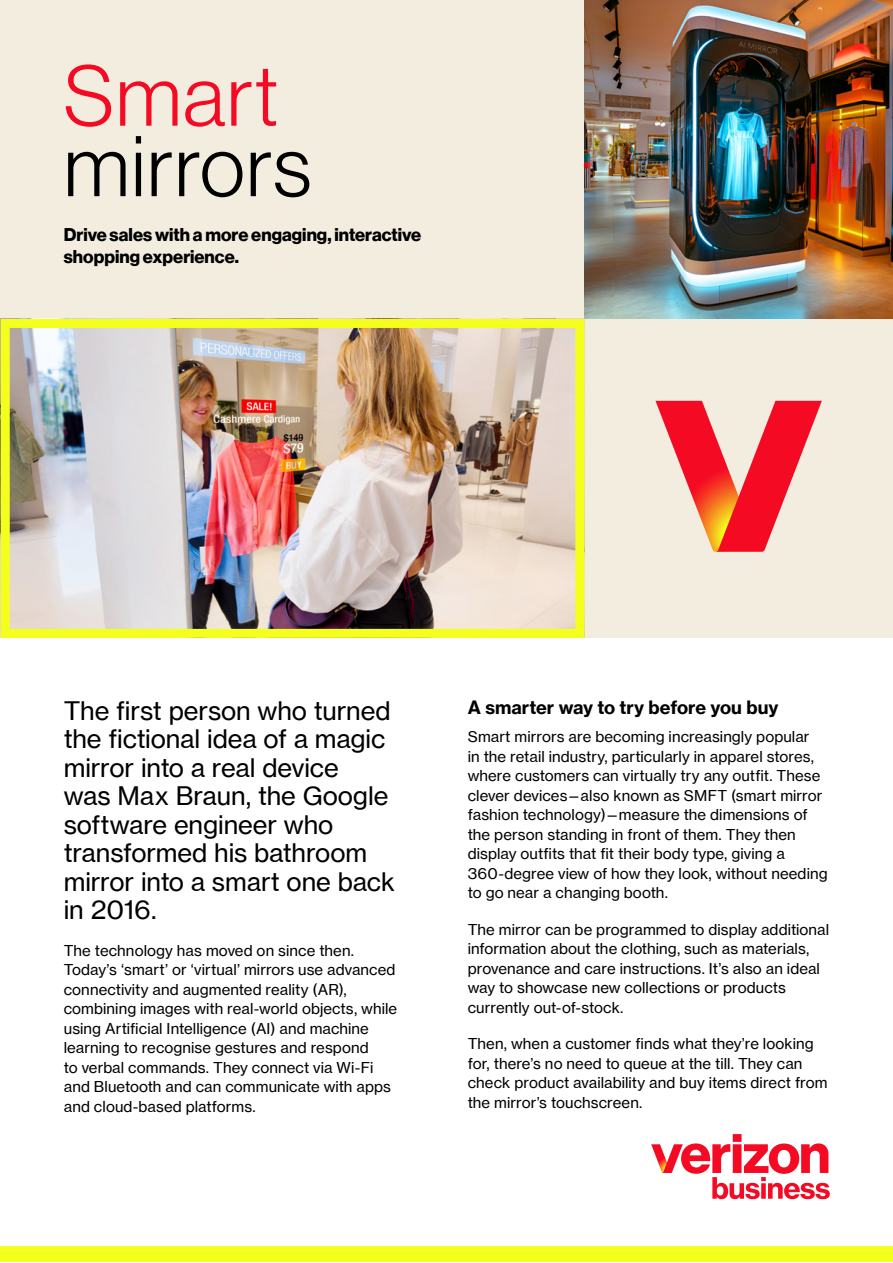
<style>
.page{position:relative;width:893px;height:1263px;background:#fff}
.page>*{position:absolute;margin:0;border:0;box-sizing:border-box;transform-origin:0 0}
.t1{font:300 84px "Verizon NHGDS";letter-spacing:.02em;color:#000}
.t2{font:300 84px "Verizon NHGDS";letter-spacing:.02em;color:#f50a23}
.t3{font:25.5px/28.5px "Verizon NHGTX";letter-spacing:-.005em;color:#000}
.t4{font:700 18px/21.6px "Verizon NHGDS";letter-spacing:.005em;color:#000}
.t5{font:700 18px "Verizon NHGTX";color:#000}
.t6{font:15px/19.5px "Verizon NHGTX";letter-spacing:.005em;color:#000}
</style>
<div class="page">
<div style="left:0;top:0;width:893px;height:638px;background:#f3ede0"></div>
<svg style="left:651px;top:1134px;width:179px;height:65px"></svg>
<img style="left:11px;top:329px;width:563px;height:299px">
<div style="left:1px;top:319px;width:583px;height:319px;border:9px solid #f5ff1e"></div>
<img style="left:584px;top:0;width:309px;height:319px">
<svg style="left:655px;top:401px;width:167px;height:151px"></svg>
<div style="left:0;top:1246px;width:893px;height:16px;background:#f5ff1e"></div>
<h1 class="t2" style="left:64px;top:48px;width:216px">Smart</h1>
<h1 class="t1" style="left:64px;top:118px;width:249px">mirrors</h1>
<p class="t4" style="left:64px;top:224px;width:359px">Drive sales with a more engaging, interactive shopping experience.</p>
<h2 class="t3" style="left:64px;top:696px;width:333px">The first person who turned the fictional idea of a magic mirror into a real device<br>was Max Braun, the Google software engineer who transformed his bathroom mirror into a smart one back in 2016.</h2>
<p class="t6" style="left:64px;top:940px;width:335px">The technology has moved on since then.<br>Today’s ‘smart’ or ‘virtual’ mirrors use advanced connectivity and augmented reality (AR), combining images with real-world objects, while using Artificial Intelligence (AI) and machine learning to recognise gestures and respond<br>to verbal commands. They connect via Wi-Fi and Bluetooth and can communicate with apps and cloud-based platforms.</p>
<p class="t5" style="left:468px;top:696px;width:312px">A smarter way to try before you buy</p>
<p class="t6" style="left:468px;top:727px;width:361px">Smart mirrors are becoming increasingly popular<br>in the retail industry, particularly in apparel stores, where customers can virtually try any outfit. These clever devices—also known as SMFT (smart mirror fashion technology)—measure the dimensions of the person standing in front of them. They then display outfits that fit their body type, giving a 360-degree view of how they look, without needing to go near a changing booth.</p>
<p class="t6" style="left:468px;top:919px;width:363px">The mirror can be programmed to display additional information about the clothing, such as materials, provenance and care instructions. It’s also an ideal way to showcase new collections or products currently out-of-stock.</p>
<p class="t6" style="left:468px;top:1034px;width:361px">Then, when a customer finds what they’re looking for, there’s no need to queue at the till. They can check product availability and buy items direct from the mirror’s touchscreen.</p>
</div>
